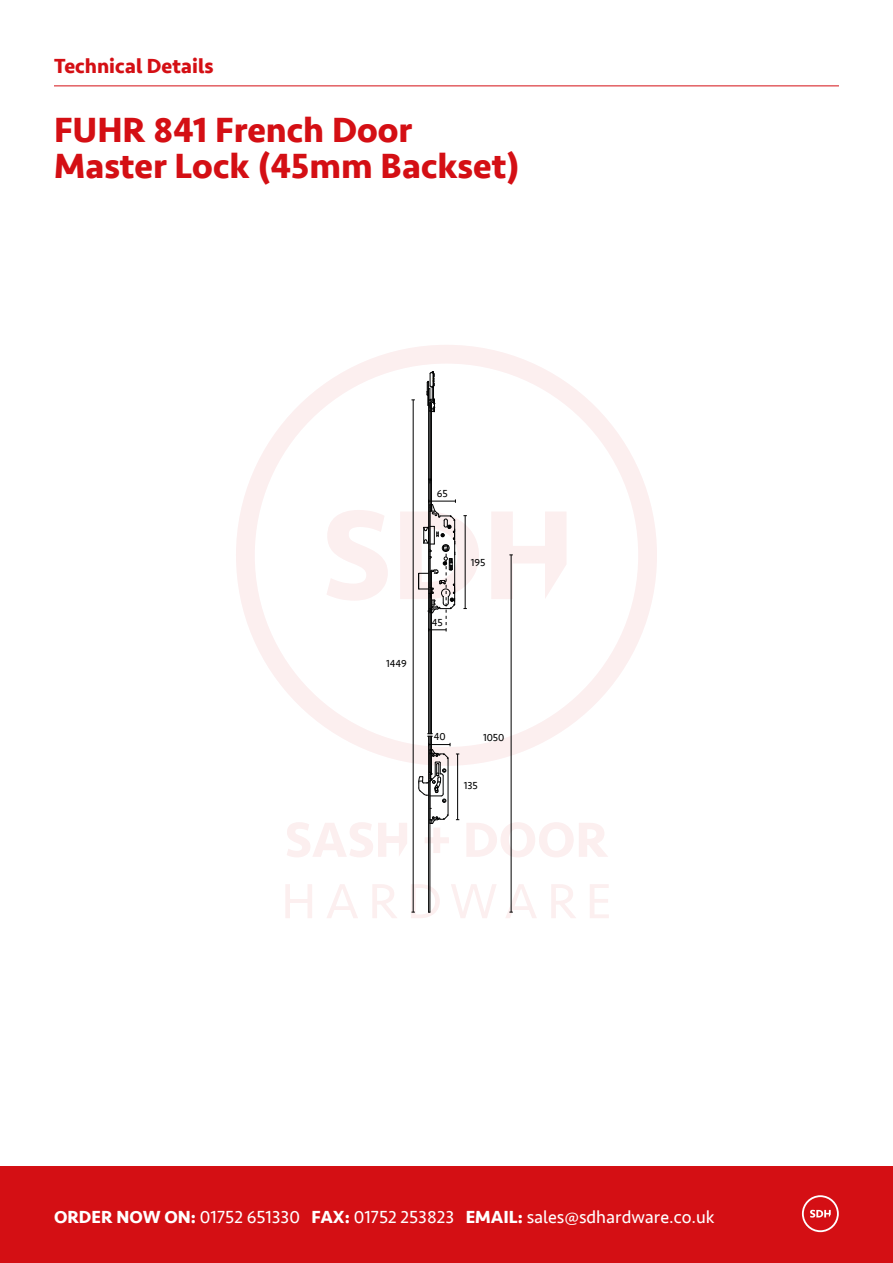
<style>
.page{position:relative;width:893px;height:1263px;background:#fff}
.page>*{position:absolute;margin:0;border:0;box-sizing:border-box;transform-origin:0 0}
.t1{font:700 36px/36px "Seravek";color:#d40f14}
.t2{font:700 21px "Seravek";color:#d40f14}
.t3{font:18px "Seravek";color:#fff}
.t4{font:10.5px "Seravek";color:#000}
.s1{font-weight:700}
</style>
<div class="page">
<svg style="left:236px;top:345px;width:421px;height:421px"></svg>
<svg style="left:287px;top:822px;width:120px;height:35px"></svg>
<svg style="left:467px;top:822px;width:141px;height:35px"></svg>
<svg style="left:285px;top:884px;width:27px;height:34px"></svg>
<svg style="left:327px;top:884px;width:31px;height:34px"></svg>
<svg style="left:372px;top:884px;width:25px;height:34px"></svg>
<svg style="left:451px;top:884px;width:45px;height:34px"></svg>
<svg style="left:551px;top:884px;width:25px;height:34px"></svg>
<svg style="left:590px;top:884px;width:19px;height:34px"></svg>
<svg style="left:326px;top:510px;width:62px;height:91px"></svg>
<div style="left:0;top:1166px;width:893px;height:97px;background:#d40f14"></div>
<svg style="left:802px;top:1195px;width:37px;height:37px"></svg>
<hr style="left:54px;top:85px;width:785px;height:1px;background:#d40f14">
<hr style="left:430px;top:736px;width:1px;height:176px;background:#010202">
<hr style="left:428px;top:389px;width:1px;height:91px;background:#010202">
<hr style="left:428px;top:479px;width:1px;height:255px;background:#010202">
<hr style="left:428px;top:736px;width:1px;height:176px;background:#010202">
<hr style="left:430px;top:479px;width:1px;height:32px;background:#010202">
<hr style="left:430px;top:403px;width:1px;height:78px;background:#010202">
<hr style="left:431px;top:479px;width:1px;height:32px;background:#010202">
<hr style="left:431px;top:403px;width:1px;height:78px;background:#010202">
<svg style="left:426px;top:371px;width:9px;height:41px"></svg>
<hr style="left:431px;top:571px;width:1px;height:163px;background:#010202">
<hr style="left:430px;top:572px;width:1px;height:162px;background:#010202">
<hr style="left:431px;top:736px;width:1px;height:37px;background:#010202">
<hr style="left:413px;top:400px;width:1px;height:512px;background:#000">
<svg style="left:411px;top:884px;width:29px;height:34px"></svg>
<svg style="left:418px;top:743px;width:41px;height:110px"></svg>
<hr style="left:511px;top:555px;width:1px;height:357px;background:#000">
<svg style="left:506px;top:884px;width:31px;height:34px"></svg>
<svg style="left:491px;top:511px;width:76px;height:88px"></svg>
<svg style="left:400px;top:499px;width:79px;height:132px"></svg>
<p class="t2" style="left:54px;top:50px;width:161px">Technical Details</p>
<h1 class="t1" style="left:54px;top:112px;width:467px">FUHR 841 French Door<br>Master Lock (45mm Backset)</h1>
<p class="t4" style="left:386px;top:655px;width:22px">1449</p>
<p class="t4" style="left:437px;top:486px;width:13px">65</p>
<p class="t4" style="left:432px;top:614px;width:12px">45</p>
<p class="t4" style="left:471px;top:555px;width:16px">195</p>
<p class="t4" style="left:434px;top:728px;width:13px">40</p>
<p class="t4" style="left:483px;top:729px;width:23px">1050</p>
<p class="t4" style="left:464px;top:777px;width:16px">135</p>
<p class="t3" style="left:54px;top:1203px;width:662px"><span class="s1">ORDER NOW ON:</span> 01752 651330 <span class="s1">FAX:</span> 01752 253823 <span class="s1">EMAIL:</span> sales@sdhardware.co.uk</p>
</div>
